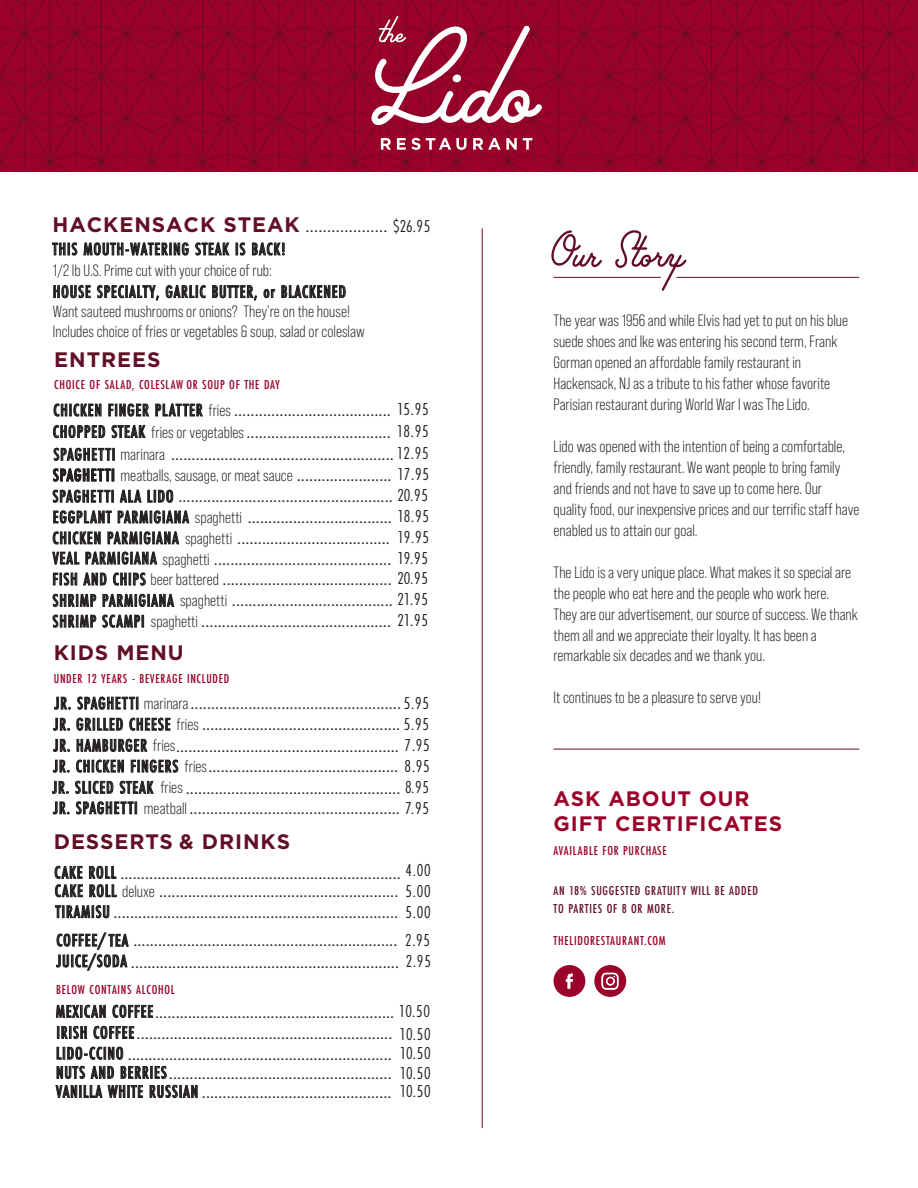
<style>
.page{position:relative;width:918px;height:1188px;background:#fff}
.page>*{position:absolute;margin:0;border:0;box-sizing:border-box;transform-origin:0 0}
.t1{font:700 21px "Gotham";letter-spacing:.045em;color:#620e26}
.t2{font:700 21px/25px "Gotham";letter-spacing:.045em;color:#9a022a}
.t3{font:500 18px/20.9px "Futura PT Cond";letter-spacing:.055em;color:#231f20}
.t4{font:16.5px/21px "Bebas Neue Pro";color:#231f20}
.t5{font:500 13.5px "Futura PT Cond";letter-spacing:.055em;color:#9a022a}
.t6{font:500 13.5px/18px "Futura PT Cond";letter-spacing:.055em;color:#620e26}
.s1{font-family:"Gotham";font-weight:700;font-size:21px;color:#620e26}
.s2{font-weight:400}
.s3{font-family:"Bebas Neue Pro";font-weight:400;font-size:16.5px}
</style>
<div class="page">
<hr style="left:482px;top:228px;width:1px;height:900px;background:#620e26">
<svg style="left:0;top:0;width:914px;height:171px;background:#980b30"></svg>
<svg style="left:55px;top:697px;width:16px;height:12px"></svg>
<svg style="left:78px;top:697px;width:60px;height:12px"></svg>
<svg style="left:54px;top:718px;width:16px;height:13px"></svg>
<svg style="left:77px;top:718px;width:46px;height:13px"></svg>
<svg style="left:130px;top:718px;width:40px;height:13px"></svg>
<svg style="left:54px;top:739px;width:16px;height:13px"></svg>
<svg style="left:77px;top:739px;width:70px;height:13px"></svg>
<svg style="left:53px;top:760px;width:16px;height:12px"></svg>
<svg style="left:76px;top:759px;width:48px;height:13px"></svg>
<svg style="left:131px;top:759px;width:47px;height:13px"></svg>
<svg style="left:52px;top:781px;width:16px;height:13px"></svg>
<svg style="left:75px;top:781px;width:38px;height:13px"></svg>
<svg style="left:120px;top:781px;width:33px;height:13px"></svg>
<svg style="left:53px;top:802px;width:16px;height:12px"></svg>
<svg style="left:76px;top:802px;width:61px;height:12px"></svg>
<svg style="left:55px;top:866px;width:28px;height:31px"></svg>
<svg style="left:89px;top:866px;width:28px;height:31px"></svg>
<svg style="left:55px;top:905px;width:54px;height:13px"></svg>
<svg style="left:56px;top:1004px;width:50px;height:14px"></svg>
<svg style="left:113px;top:1005px;width:40px;height:13px"></svg>
<svg style="left:57px;top:1026px;width:30px;height:13px"></svg>
<svg style="left:94px;top:1026px;width:40px;height:13px"></svg>
<svg style="left:551px;top:230px;width:136px;height:61px"></svg>
<hr style="left:554px;top:277px;width:107px;height:1px;background:#620e26">
<hr style="left:677px;top:277px;width:182px;height:1px;background:#620e26">
<hr style="left:554px;top:749px;width:305px;height:1px;background:#620e26">
<svg style="left:554px;top:965px;width:31px;height:32px"></svg>
<svg style="left:594px;top:965px;width:32px;height:32px"></svg>
<svg style="left:56px;top:933px;width:72px;height:37px"></svg>
<svg style="left:54px;top:403px;width:47px;height:13px"></svg>
<svg style="left:109px;top:403px;width:40px;height:13px"></svg>
<svg style="left:156px;top:404px;width:47px;height:12px"></svg>
<svg style="left:53px;top:425px;width:52px;height:13px"></svg>
<svg style="left:112px;top:425px;width:33px;height:13px"></svg>
<svg style="left:54px;top:448px;width:60px;height:13px"></svg>
<svg style="left:53px;top:469px;width:61px;height:12px"></svg>
<svg style="left:53px;top:490px;width:61px;height:13px"></svg>
<svg style="left:120px;top:490px;width:21px;height:12px"></svg>
<svg style="left:148px;top:490px;width:25px;height:13px"></svg>
<svg style="left:54px;top:510px;width:57px;height:13px"></svg>
<svg style="left:118px;top:510px;width:71px;height:13px"></svg>
<svg style="left:53px;top:531px;width:47px;height:13px"></svg>
<svg style="left:108px;top:531px;width:71px;height:13px"></svg>
<svg style="left:53px;top:552px;width:26px;height:12px"></svg>
<svg style="left:86px;top:551px;width:71px;height:13px"></svg>
<svg style="left:53px;top:573px;width:24px;height:12px"></svg>
<svg style="left:84px;top:572px;width:22px;height:13px"></svg>
<svg style="left:113px;top:573px;width:32px;height:12px"></svg>
<svg style="left:53px;top:594px;width:43px;height:13px"></svg>
<svg style="left:103px;top:593px;width:71px;height:14px"></svg>
<svg style="left:53px;top:615px;width:43px;height:12px"></svg>
<svg style="left:102px;top:615px;width:42px;height:12px"></svg>
<svg style="left:56px;top:1046px;width:141px;height:52px"></svg>
<svg style="left:54px;top:285px;width:36px;height:13px"></svg>
<svg style="left:97px;top:285px;width:62px;height:15px"></svg>
<svg style="left:166px;top:285px;width:39px;height:13px"></svg>
<svg style="left:212px;top:285px;width:45px;height:15px"></svg>
<svg style="left:264px;top:289px;width:11px;height:9px"></svg>
<svg style="left:282px;top:284px;width:63px;height:14px"></svg>
<svg style="left:52px;top:243px;width:25px;height:12px"></svg>
<svg style="left:84px;top:242px;width:105px;height:13px"></svg>
<svg style="left:196px;top:243px;width:33px;height:12px"></svg>
<svg style="left:236px;top:243px;width:9px;height:12px"></svg>
<svg style="left:252px;top:243px;width:32px;height:12px"></svg>
<p class="t3" style="left:53px;top:216px;width:379px"><span class="s1">HACKENSACK STEAK</span> ................... <span class="s2">$26.95</span></p>
<p class="t3" style="left:53px;top:239px;width:235px">THIS MOUTH-WATERING STEAK IS BACK!</p>
<p class="t4" style="left:53px;top:260px;width:221px">1/2 lb U.S. Prime cut with your choice of rub:</p>
<p class="t3" style="left:53px;top:281px;width:295px">HOUSE SPECIALTY, GARLIC BUTTER, or BLACKENED</p>
<p class="t4" style="left:53px;top:302px;width:313px;line-height:19.8px">Want sauteed mushrooms or onions? They're on the house!<br>Includes choice of fries or vegetables &amp; soup, salad or coleslaw</p>
<p class="t1" style="left:54px;top:348px;width:108px">ENTREES</p>
<p class="t3" style="left:53px;top:400px;width:377px">CHICKEN FINGER PLATTER <span class="s3">fries</span> ...................................... <span class="s2">15.95<br></span>CHOPPED STEAK <span class="s3">fries or vegetables</span>................................... <span class="s2">18.95</span></p>
<p class="t5" style="left:54px;top:377px;width:227px">CHOICE OF SALAD, COLESLAW OR SOUP OF THE DAY</p>
<p class="t3" style="left:52px;top:444px;width:378px;text-align:justify">SPAGHETTI <span class="s3">marinara</span> ......................................................<span class="s2">12.95<br></span>SPAGHETTI <span class="s3">meatballs, sausage, or meat sauce</span> ....................... <span class="s2">17.95<br></span>SPAGHETTI ALA LIDO .................................................... <span class="s2">20.95<br></span>EGGPLANT PARMIGIANA <span class="s3">spaghetti</span> ................................... <span class="s2">18.95<br></span>CHICKEN PARMIGIANA <span class="s3">spaghetti</span> ..................................... <span class="s2">19.95<br></span>VEAL PARMIGIANA <span class="s3">spaghetti</span> ........................................... <span class="s2">19.95<br></span>FISH AND CHIPS <span class="s3">beer battered</span> ......................................... <span class="s2">20.95<br></span>SHRIMP PARMIGIANA <span class="s3">spaghetti</span> ....................................... <span class="s2">21.95<br></span>SHRIMP SCAMPI <span class="s3">spaghetti</span> .............................................. <span class="s2">21.95</span></p>
<p class="t1" style="left:54px;top:641px;width:132px">KIDS MENU</p>
<p class="t3" style="left:53px;top:692px;width:379px;text-align:justify">JR. SPAGHETTI <span class="s3">marinara</span>...................................................<span class="s2">5.95<br></span>JR. GRILLED CHEESE <span class="s3">fries</span> ................................................ <span class="s2">5.95<br></span>JR. HAMBURGER <span class="s3">fries</span>...................................................... <span class="s2">7.95<br></span>JR. CHICKEN FINGERS <span class="s3">fries</span>.............................................. <span class="s2">8.95<br></span>JR. SLICED STEAK <span class="s3">fries</span> .................................................... <span class="s2">8.95<br></span>JR. SPAGHETTI <span class="s3">meatball</span> ................................................... <span class="s2">7.95</span></p>
<p class="t5" style="left:54px;top:670px;width:177px">UNDER 12 YEARS - BEVERAGE INCLUDED</p>
<p class="t1" style="left:54px;top:829px;width:238px">DESSERTS &amp; DRINKS</p>
<p class="t3" style="left:54px;top:862px;width:348px">CAKE ROLL ....................................................................</p>
<p class="t3" style="left:55px;top:859px;width:378px;text-align:justify;text-indent:351px"><span class="s2">4.00<br></span>CAKE ROLL <span class="s3">deluxe</span> .......................................................... <span class="s2">5.00<br></span>TIRAMISU ..................................................................... <span class="s2">5.00</span></p>
<p class="t3" style="left:56px;top:929px;width:376px;line-height:21.8px">COFFEE/TEA ................................................................ <span class="s2">2.95<br></span>JUICE/SODA ................................................................. <span class="s2">2.95</span></p>
<p class="t5" style="left:56px;top:982px;width:120px">BELOW CONTAINS ALCOHOL</p>
<p class="t3" style="left:56px;top:1001px;width:376px">MEXICAN COFFEE.......................................................... <span class="s2">10.50<br></span>IRISH COFFEE.............................................................. <span class="s2">10.50</span></p>
<p class="t3" style="left:56px;top:1062px;width:376px">NUTS AND BERRIES...................................................... <span class="s2">10.50</span></p>
<p class="t3" style="left:56px;top:1034px;width:376px;line-height:38.5px">LIDO-CCINO ................................................................ <span class="s2">10.50<br></span>VANILLA WHITE RUSSIAN .............................................. <span class="s2">10.50</span></p>
<p class="t4" style="left:554px;top:310px;width:296px">The year was 1956 and while Elvis had yet to put on his blue suede shoes and Ike was entering his second term, Frank Gorman opened an affordable family restaurant in Hackensack, NJ as a tribute to his father whose favorite Parisian restaurant during World War I was The Lido.</p>
<p class="t4" style="left:554px;top:436px;width:307px">Lido was opened with the intention of being a comfortable, friendly, family restaurant. We want people to bring family and friends and not have to save up to come here. Our quality food, our inexpensive prices and our terrific staff have enabled us to attain our goal.</p>
<p class="t4" style="left:554px;top:562px;width:306px">The Lido is a very unique place. What makes it so special are the people who eat here and the people who work here.<br>They are our advertisement, our source of success. We thank them all and we appreciate their loyalty. It has been a remarkable six decades and we thank you.</p>
<p class="t4" style="left:554px;top:687px;width:209px">It continues to be a pleasure to serve you!</p>
<p class="t2" style="left:554px;top:785px;width:230px">ASK ABOUT OUR<br>GIFT CERTIFICATES</p>
<p class="t5" style="left:554px;top:842px;width:115px">AVAILABLE FOR PURCHASE</p>
<p class="t6" style="left:554px;top:881px;width:206px">AN 18% SUGGESTED GRATUITY WILL BE ADDED<br>TO PARTIES OF 8 OR MORE.</p>
<p class="t5" style="left:554px;top:933px;width:114px">THELIDORESTAURANT.COM</p>
</div>
